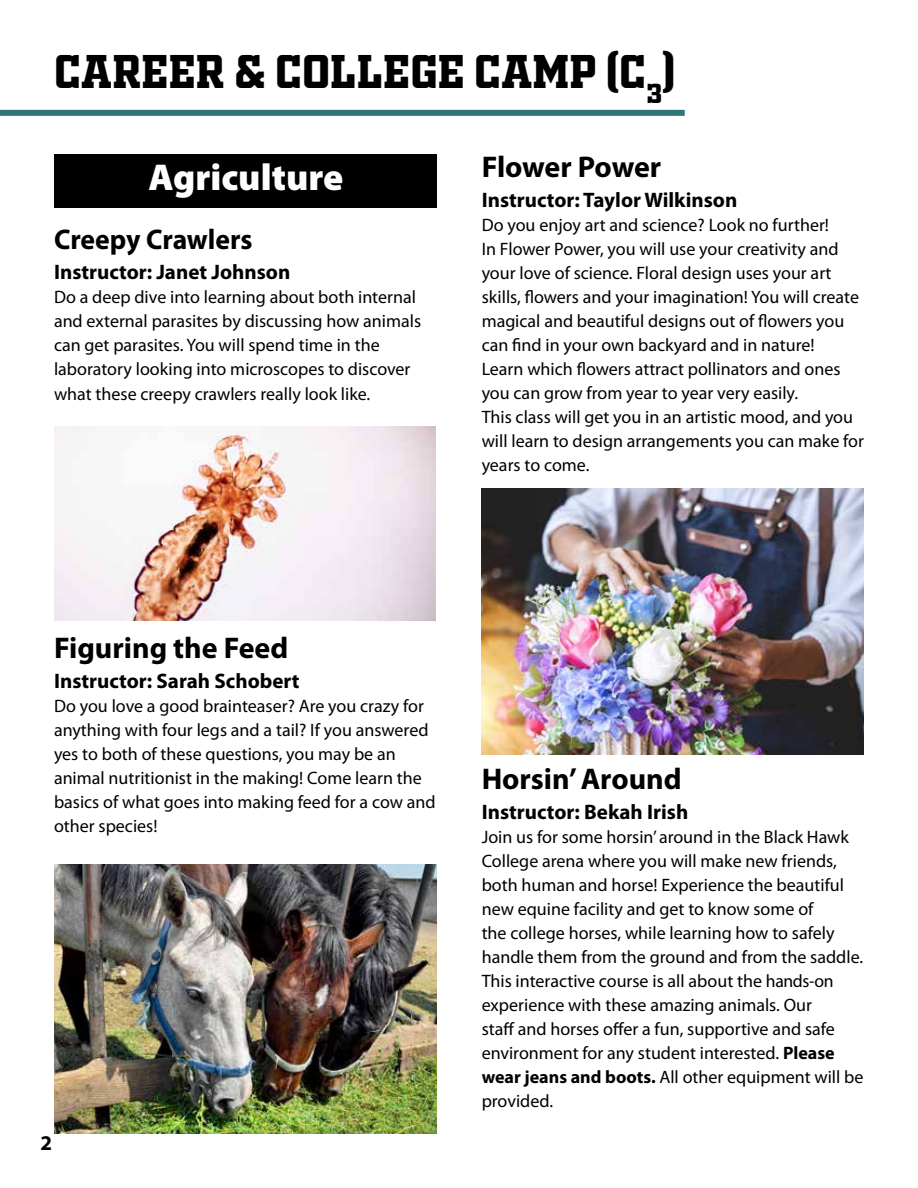
<style>
.page{position:relative;width:918px;height:1188px;background:#fff}
.page>*{position:absolute;margin:0;border:0;box-sizing:border-box;transform-origin:0 0}
.t1{font:45px "OLDSPORT02 ATHLETICNCV";color:#000}
.t2{font:900 37.5px "Myriad Pro";color:#fff}
.t3{font:700 30px "Myriad Pro";color:#000}
.t4{font:700 28.5px "Myriad Pro";color:#000}
.t5{font:700 21px "Myriad Pro";color:#000}
.t6{font:18px/24px "Myriad Pro";color:#000}
.s1{font-weight:700}
</style>
<div class="page">
<div style="left:55px;top:154px;width:382px;height:54px;background:#000"></div>
<div style="left:0;top:110px;width:685px;height:6px;background:#2f7575"></div>
<img style="left:54px;top:864px;width:382px;height:270px">
<img style="left:54px;top:426px;width:382px;height:194px">
<img style="left:482px;top:489px;width:382px;height:265px">
<h1 class="t1" style="left:54px;top:39px;width:623px">CAREER &amp; COLLEGE CAMP (C<sub>3</sub>)</h1>
<h2 class="t2" style="left:148px;top:156px;width:197px">Agriculture</h2>
<h3 class="t4" style="left:54px;top:220px;width:200px">Creepy Crawlers</h3>
<p class="t5" style="left:54px;top:258px;width:238px">Instructor: Janet Johnson</p>
<p class="t6" style="left:54px;top:284px;width:369px">Do a deep dive into learning about both internal and external parasites by discussing how animals can get parasites. You will spend time in the laboratory looking into microscopes to discover what these creepy crawlers really look like.</p>
<h3 class="t3" style="left:482px;top:147px;width:181px">Flower Power</h3>
<p class="t5" style="left:482px;top:186px;width:257px">Instructor: Taylor Wilkinson</p>
<p class="t6" style="left:482px;top:213px;width:384px">Do you enjoy art and science? Look no further!<br>In Flower Power, you will use your creativity and your love of science. Floral design uses your art skills, flowers and your imagination! You will create magical and beautiful designs out of flowers you can find in your own backyard and in nature!<br>Learn which flowers attract pollinators and ones you can grow from year to year very easily.<br>This class will get you in an artistic mood, and you will learn to design arrangements you can make for years to come.</p>
<h3 class="t3" style="left:54px;top:628px;width:236px">Figuring the Feed</h3>
<p class="t5" style="left:54px;top:667px;width:247px">Instructor: Sarah Schobert</p>
<p class="t6" style="left:54px;top:693px;width:383px">Do you love a good brainteaser? Are you crazy for anything with four legs and a tail? If you answered yes to both of these questions, you may be an animal nutritionist in the making! Come learn the basics of what goes into making feed for a cow and other species!</p>
<p class="t5" style="left:41px;top:1129px;width:13px">2</p>
<h3 class="t3" style="left:482px;top:759px;width:202px">Horsin’ Around</h3>
<p class="t5" style="left:482px;top:798px;width:208px">Instructor: Bekah Irish</p>
<p class="t6" style="left:482px;top:825px;width:383px">Join us for some horsin’ around in the Black Hawk College arena where you will make new friends, both human and horse! Experience the beautiful new equine facility and get to know some of<br>the college horses, while learning how to safely handle them from the ground and from the saddle.<br>This interactive course is all about the hands-on experience with these amazing animals. Our<br>staff and horses offer a fun, supportive and safe environment for any student interested. <span class="s1">Please wear jeans and boots.</span> All other equipment will be provided.</p>
</div>
